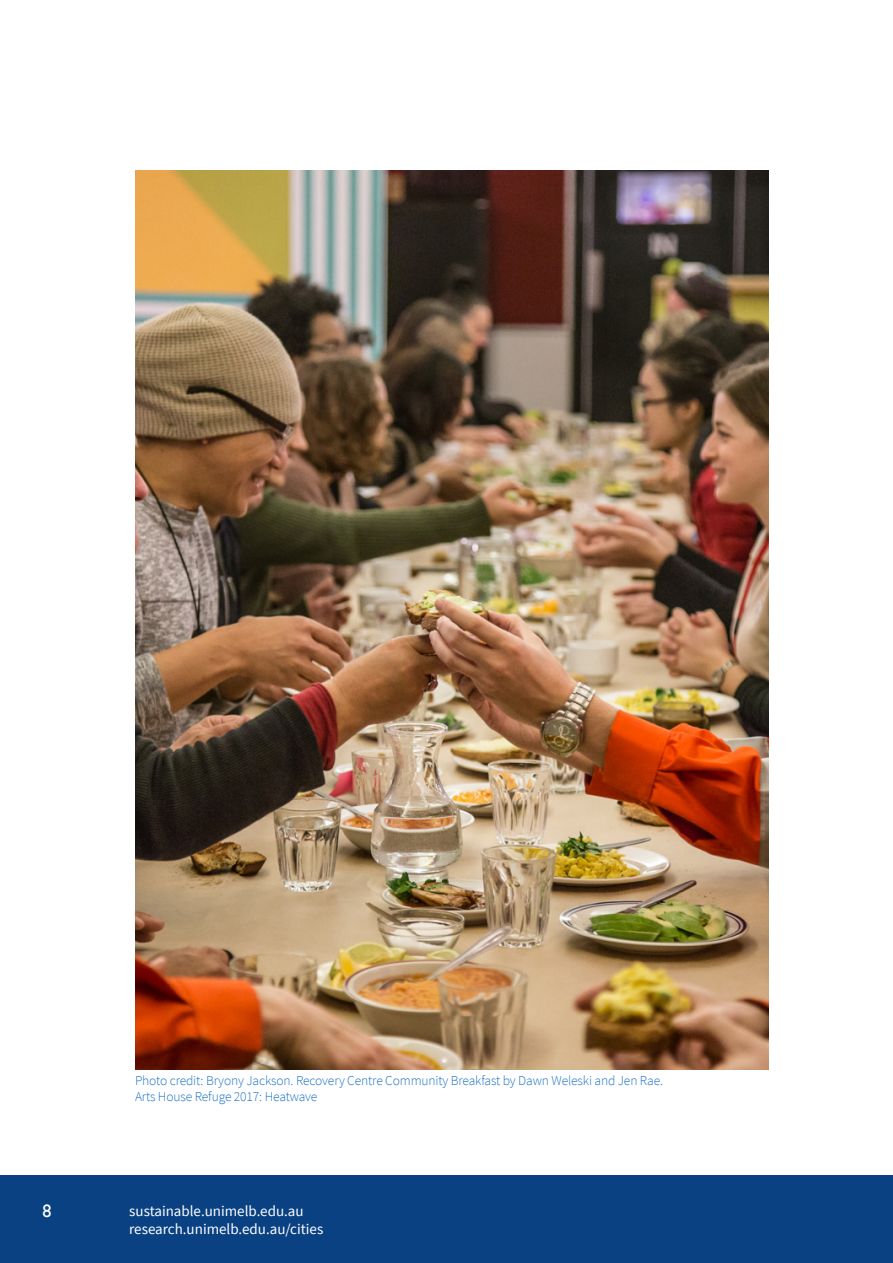
<style>
.page{position:relative;width:893px;height:1263px;background:#fff}
.page>*{position:absolute;margin:0;border:0;box-sizing:border-box;transform-origin:0 0}
.t1{font:18px "Gill Sans";color:#fff}
.t2{font:15px/18px "Source Sans Pro";color:#fff}
.Figure_source{font:300 13.5px/15.5px "Source Sans Pro";letter-spacing:-.01em;color:#1e72c7}
</style>
<div class="page">
<div style="left:0;top:1176px;width:893px;height:87px;background:#094183"></div>
<img style="left:135px;top:170px;width:634px;height:899px">
<p class="Figure_source" style="left:135px;top:1073px;width:529px">Photo credit: Bryony Jackson. Recovery Centre Community Breakfast by Dawn Weleski and Jen Rae.<br>Arts House Refuge 2017: Heatwave</p>
<h1 class="t1" style="left:43px;top:1200px;width:10px">8</h1>
<p class="t2" style="left:129px;top:1202px;width:196px">sustainable.unimelb.edu.au research.unimelb.edu.au/cities</p>
</div>
